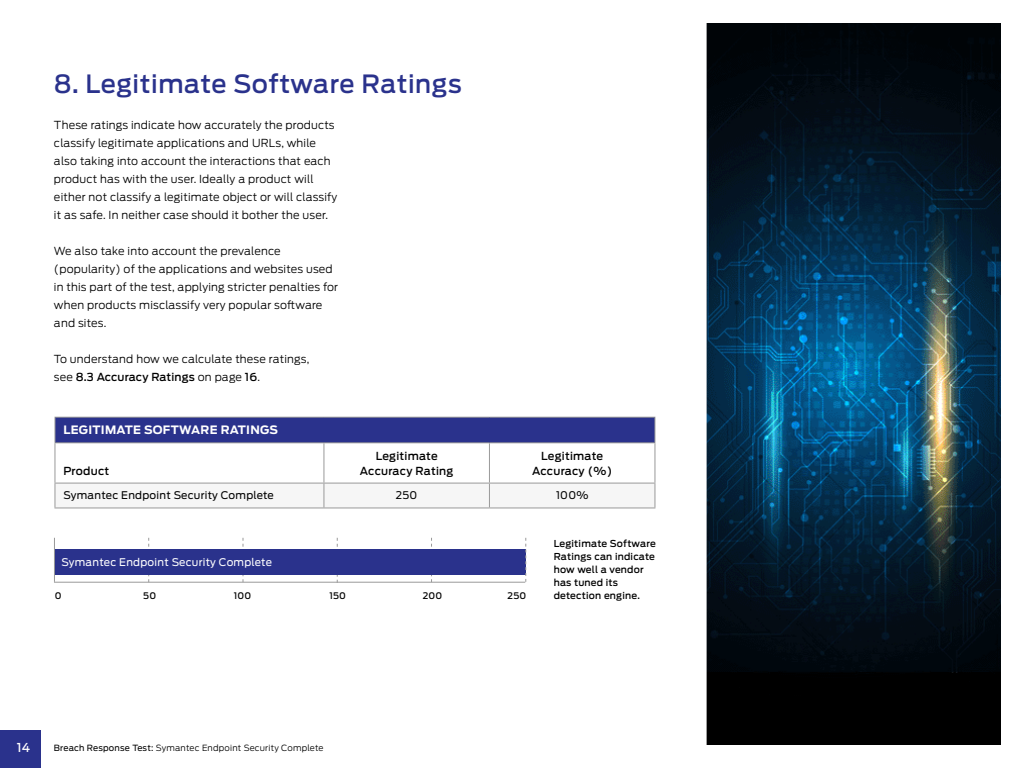
<style>
.page{position:relative;width:1024px;height:768px;background:#fff}
.page>*{position:absolute;margin:0;border:0;box-sizing:border-box;transform-origin:0 0}
.t1{font:500 25px "Antenna";letter-spacing:.025em;color:#2a328c}
.t2{font:500 12.2px "Antenna";color:#fff}
.t3{font:700 11.5px "Antenna";letter-spacing:.025em;color:#fff}
.t4{font:300 11px/18px "Antenna";letter-spacing:.015em;color:#000}
.t5{font:500 11px/15px "Antenna";letter-spacing:.02em;color:#000;text-align:center}
.t6{font:10.5px "Antenna";letter-spacing:.025em;color:#000}
.t7{font:10.5px "Antenna";letter-spacing:.025em;color:#fff}
.t8{font:500 9.5px/13px "Antenna";letter-spacing:.025em;color:#000}
.t9{font:500 9px "Antenna";letter-spacing:.025em;color:#000}
.t10{font:300 8.5px "Antenna";letter-spacing:.025em;color:#000}
.s1{font-weight:500}
.s2{font-weight:400}
</style>
<div class="page">
<div style="left:0;top:730px;width:41px;height:38px;background:#2a328c"></div>
<div style="left:55px;top:417px;width:600px;height:26px;background:#2a328c"></div>
<hr style="left:54px;top:417px;width:270px;height:1px;background:#999">
<svg style="left:54px;top:418px;width:1px;height:24px"></svg>
<hr style="left:324px;top:417px;width:165px;height:1px;background:#999">
<hr style="left:489px;top:417px;width:166px;height:1px;background:#999">
<svg style="left:654px;top:418px;width:1px;height:24px"></svg>
<hr style="left:54px;top:442px;width:270px;height:1px;background:#999">
<hr style="left:54px;top:443px;width:1px;height:40px;background:#999">
<hr style="left:324px;top:442px;width:165px;height:1px;background:#999">
<hr style="left:323px;top:443px;width:1px;height:40px;background:#999">
<hr style="left:489px;top:442px;width:166px;height:1px;background:#999">
<hr style="left:489px;top:443px;width:1px;height:40px;background:#999">
<hr style="left:654px;top:443px;width:1px;height:40px;background:#999">
<div style="left:54px;top:483px;width:601px;height:24px;background:#f6f6f6"></div>
<hr style="left:54px;top:507px;width:270px;height:1px;background:#999">
<hr style="left:324px;top:507px;width:165px;height:1px;background:#999">
<hr style="left:489px;top:507px;width:166px;height:1px;background:#999">
<hr style="left:54px;top:582px;width:471px;height:1px;background:#999">
<svg style="left:242px;top:538px;width:1px;height:44px"></svg>
<svg style="left:148px;top:538px;width:1px;height:44px"></svg>
<svg style="left:337px;top:538px;width:1px;height:45px"></svg>
<svg style="left:431px;top:538px;width:1px;height:44px"></svg>
<div style="left:54px;top:549px;width:471px;height:26px;background:#2a328c"></div>
<svg style="left:525px;top:538px;width:1px;height:44px"></svg>
<img style="left:708px;top:24px;width:292px;height:720px">
<hr style="left:54px;top:538px;width:1px;height:44px;background:#999">
<h1 class="t1" style="left:54px;top:69px;width:409px">8. Legitimate Software Ratings</h1>
<p class="t4" style="left:54px;top:116px;width:285px">These ratings indicate how accurately the products classify legitimate applications and URLs, while also taking into account the interactions that each product has with the user. Ideally a product will either not classify a legitimate object or will classify it as safe. In neither case should it bother the user.</p>
<p class="t4" style="left:54px;top:242px;width:286px">We also take into account the prevalence (popularity) of the applications and websites used in this part of the test, applying stricter penalties for when products misclassify very popular software and sites.</p>
<p class="t4" style="left:54px;top:350px;width:257px">To understand how we calculate these ratings, see <span class="s1">8.3 Accuracy Ratings</span> on page <span class="s1">16</span>.</p>
<p class="t3" style="left:63px;top:423px;width:216px">LEGITIMATE SOFTWARE RATINGS</p>
<p class="t5" style="left:63px;top:463px;width:47px">Product</p>
<p class="t5" style="left:360px;top:448px;width:95px">Legitimate<br>Accuracy Rating</p>
<p class="t5" style="left:532px;top:448px;width:82px">Legitimate<br>Accuracy (%)</p>
<p class="t6" style="left:63px;top:489px;width:212px">Symantec Endpoint Security Complete</p>
<p class="t6" style="left:396px;top:489px;width:23px">250</p>
<p class="t6" style="left:556px;top:489px;width:34px">100%</p>
<p class="t7" style="left:61px;top:556px;width:212px">Symantec Endpoint Security Complete</p>
<p class="t9" style="left:55px;top:591px;width:8px">0</p>
<p class="t9" style="left:143px;top:591px;width:14px">50</p>
<p class="t9" style="left:234px;top:591px;width:19px">100</p>
<p class="t9" style="left:329px;top:591px;width:18px">150</p>
<p class="t9" style="left:423px;top:591px;width:21px">200</p>
<p class="t9" style="left:508px;top:591px;width:20px">250</p>
<p class="t8" style="left:554px;top:537px;width:104px">Legitimate Software<br>Ratings can indicate how well a vendor has tuned its detection engine.</p>
<p class="t2" style="left:17px;top:740px;width:15px">14</p>
<p class="t10" style="left:54px;top:743px;width:271px"><span class="s2">Breach Response Test:</span> Symantec Endpoint Security Complete</p>
</div>
